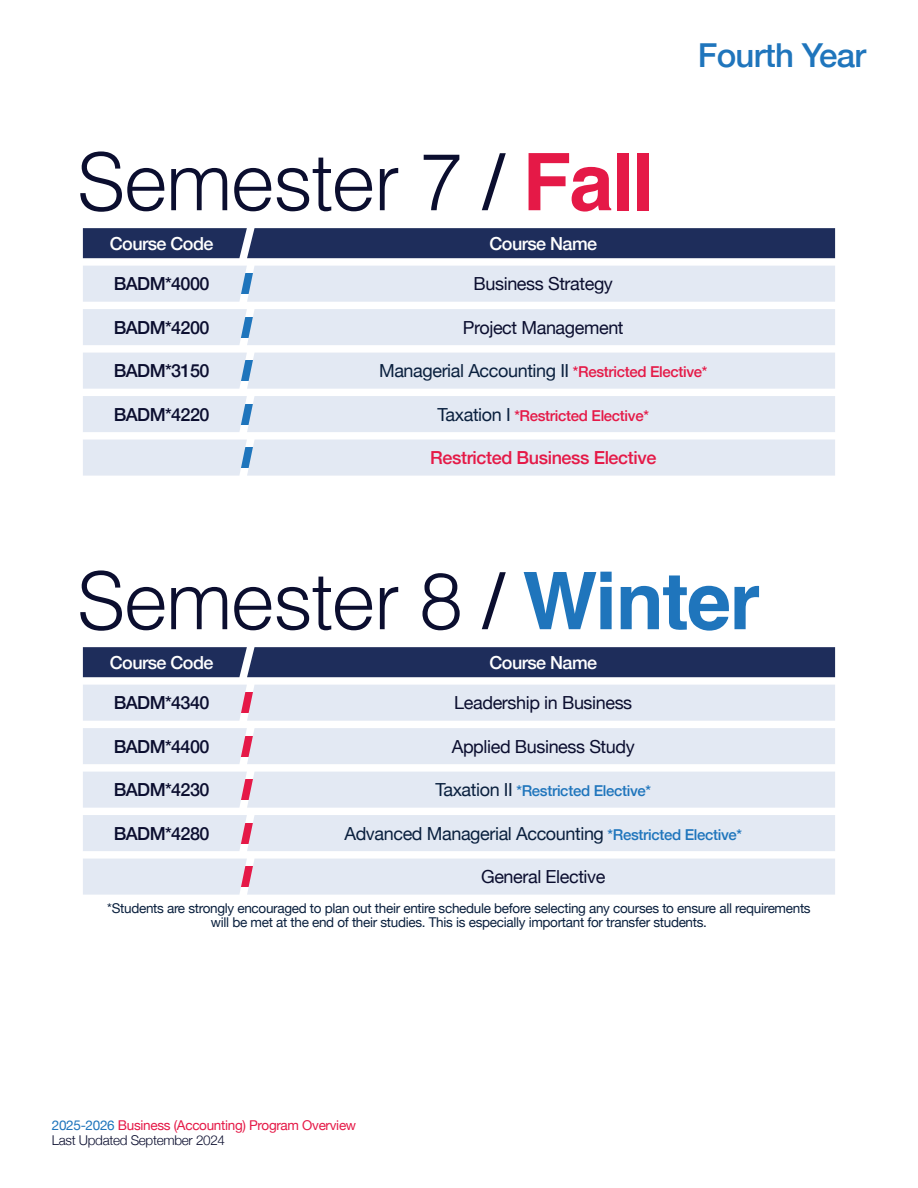
<style>
.page{position:relative;width:918px;height:1188px;background:#fff}
.page>*{position:absolute;margin:0;border:0;box-sizing:border-box;transform-origin:0 0}
.t1{font:300 79.5px "Helvetica";letter-spacing:-.02em;color:#0b0e2f}
.t2{font:500 33px "Helvetica Neue";letter-spacing:-.02em;color:#1f75bc}
.t3{font:18px "Helvetica Neue";letter-spacing:-.02em;color:#0a203e}
.t4{font:18px "Helvetica Neue";letter-spacing:-.02em;color:#0b0e2f}
.t5{font:500 18px "Helvetica Neue";letter-spacing:-.03em;color:#0b0e2f}
.t6{font:500 18px "Helvetica Neue";letter-spacing:-.03em;color:#fff}
.t7{font:500 18px "Helvetica Neue";letter-spacing:-.02em;color:#e51947}
.t8{font:500 15px "Helvetica Neue";letter-spacing:-.02em;color:#1f75bc}
.t9{font:500 15px "Helvetica Neue";letter-spacing:-.02em;color:#e51947}
.t10{font:13.5px/13.5px "Helvetica Neue";letter-spacing:-.02em;color:#0a203e;text-align:center}
.t11{font:13.5px/15px "Helvetica Neue";letter-spacing:-.02em;color:#e51947}
.s1{font-weight:400}
.s2{font-weight:700;color:#e51947}
.s3{font-weight:500;font-size:15px;color:#e51947}
.s4{font-weight:400;font-size:18px;color:#0a203e}
.s5{font-weight:700;color:#1f75bc}
.s6{font-weight:500;font-size:15px;color:#1f75bc}
.s7{color:#1f75bc}
.s8{font-weight:300;color:#0b0e2f}
</style>
<div class="page">
<div style="left:83px;top:440px;width:752px;height:36px;background:#e3e9f3"></div>
<div style="left:83px;top:228px;width:752px;height:30px;background:#1e2d5b"></div>
<div style="left:83px;top:266px;width:752px;height:36px;background:#e3e9f3"></div>
<div style="left:83px;top:309px;width:752px;height:36px;background:#e3e9f3"></div>
<div style="left:83px;top:353px;width:752px;height:36px;background:#e3e9f3"></div>
<div style="left:83px;top:396px;width:752px;height:36px;background:#e3e9f3"></div>
<div style="left:83px;top:647px;width:752px;height:30px;background:#1e2d5b"></div>
<div style="left:83px;top:685px;width:752px;height:36px;background:#e3e9f3"></div>
<div style="left:83px;top:728px;width:752px;height:36px;background:#e3e9f3"></div>
<div style="left:83px;top:772px;width:752px;height:36px;background:#e3e9f3"></div>
<div style="left:83px;top:815px;width:752px;height:36px;background:#e3e9f3"></div>
<div style="left:83px;top:859px;width:752px;height:36px;background:#e3e9f3"></div>
<h1 class="t1" style="left:77px;top:114px;width:579px">Semester 7 <span class="s1">/</span> <span class="s2">Fall</span></h1>
<h2 class="t2" style="left:698px;top:28px;width:170px">Fourth Year</h2>
<h3 class="t6" style="left:110px;top:229px;width:105px">Course Code</h3>
<h3 class="t6" style="left:489px;top:229px;width:109px">Course Name</h3>
<h3 class="t5" style="left:114px;top:269px;width:97px">BADM*4000</h3>
<h3 class="t4" style="left:474px;top:271px;width:141px">Business Strategy</h3>
<h3 class="t5" style="left:114px;top:313px;width:97px">BADM*4200</h3>
<h3 class="t4" style="left:463px;top:314px;width:162px">Project Management</h3>
<h3 class="t5" style="left:114px;top:356px;width:97px">BADM*3150</h3>
<h3 class="t3" style="left:379px;top:358px;width:330px">Managerial Accounting II <span class="s3">*Restricted Elective*</span></h3>
<h3 class="t5" style="left:114px;top:400px;width:97px">BADM*4220</h3>
<p class="t9" style="left:438px;top:403px;width:213px"><span class="s4">Taxation I</span> *Restricted Elective*</p>
<h3 class="t7" style="left:430px;top:443px;width:228px">Restricted Business Elective</h3>
<h1 class="t1" style="left:77px;top:533px;width:685px">Semester 8 <span class="s1">/</span> <span class="s5">Winter</span></h1>
<h3 class="t6" style="left:110px;top:648px;width:105px">Course Code</h3>
<h3 class="t6" style="left:489px;top:648px;width:109px">Course Name</h3>
<h3 class="t5" style="left:114px;top:688px;width:97px">BADM*4340</h3>
<h3 class="t4" style="left:454px;top:690px;width:180px">Leadership in Business</h3>
<h3 class="t5" style="left:114px;top:732px;width:97px">BADM*4400</h3>
<h3 class="t4" style="left:452px;top:733px;width:185px">Applied Business Study</h3>
<h3 class="t5" style="left:114px;top:775px;width:97px">BADM*4230</h3>
<p class="t8" style="left:436px;top:779px;width:217px"><span class="s4">Taxation II</span> *Restricted Elective*</p>
<h3 class="t5" style="left:114px;top:819px;width:97px">BADM*4280</h3>
<h3 class="t3" style="left:344px;top:820px;width:399px">Advanced Managerial Accounting <span class="s6">*Restricted Elective*</span></h3>
<h3 class="t4" style="left:481px;top:864px;width:126px">General Elective</h3>
<p class="t10" style="left:107px;top:902px;width:705px">*Students are strongly encouraged to plan out their entire schedule before selecting any courses to ensure all requirements will be met at the end of their studies. This is especially important for transfer students.</p>
<p class="t11" style="left:52px;top:1118px;width:306px"><span class="s7">2025-2026</span> Business (Accounting) Program Overview<br><span class="s8">Last Updated September 2024</span></p>
</div>
